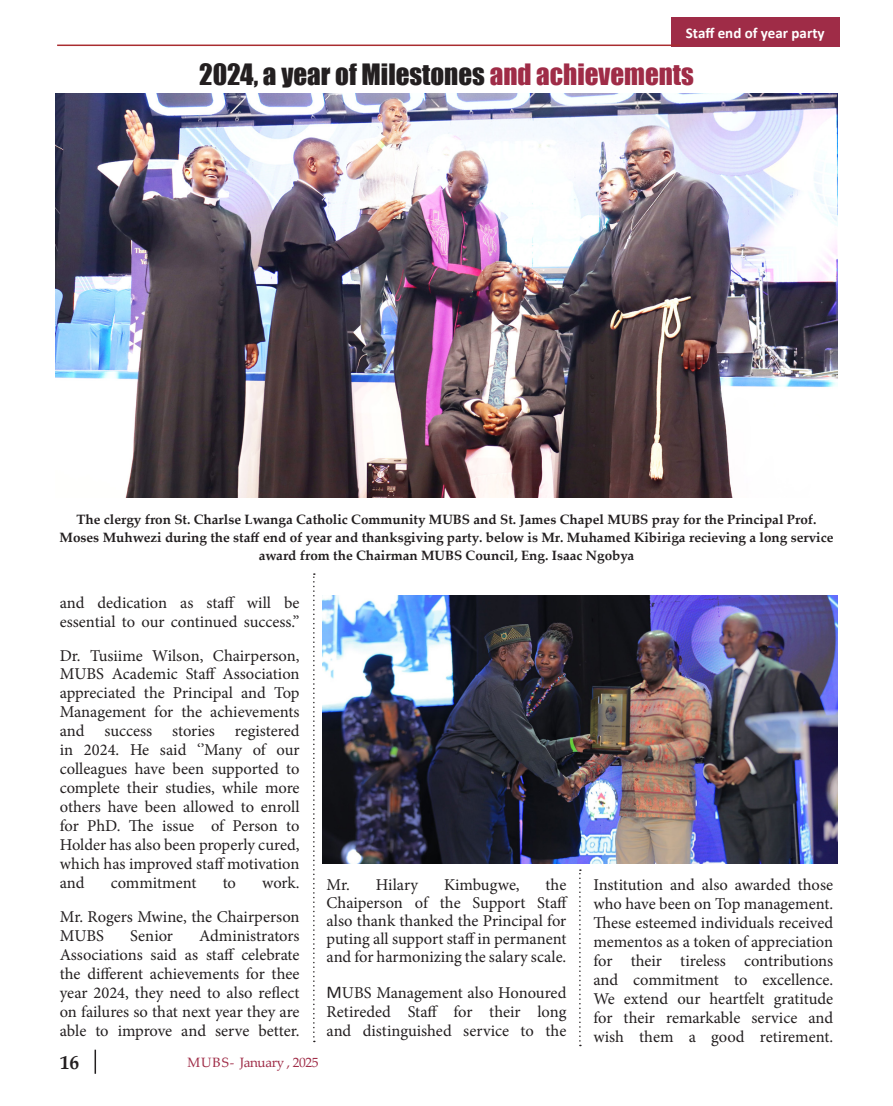
<style>
.page{position:relative;width:893px;height:1106px;background:#fff}
.page>*{position:absolute;margin:0;border:0;box-sizing:border-box;transform-origin:0 0}
.t1{font:27px "Impact";color:#231f20}
.t2{font:700 19.5px "Palatino Linotype";color:#231f20}
.t3{font:16.5px/19px "Minion Pro";color:#231f20;text-align:justify}
.t4{font:700 15px "Calibri";color:#fff}
.t5{font:700 13.5px/18px "Palatino Linotype";color:#231f20;text-align:center}
.t6{font:13.5px "Palatino Linotype";letter-spacing:-.03em;color:#9f2c47}
.s1{color:#9f2c47}
.s2{font-family:"Calibri";font-size:18px}
</style>
<div class="page">
<svg style="left:95px;top:1049px;width:1px;height:24px"></svg>
<div style="left:671px;top:17px;width:169px;height:30px;background:#9f2c47"></div>
<hr style="left:57px;top:45px;width:623px;height:1px;background:#a92d30">
<img style="left:55px;top:94px;width:783px;height:403px">
<img style="left:322px;top:595px;width:516px;height:268px">
<svg style="left:313px;top:573px;width:2px;height:469px"></svg>
<svg style="left:579px;top:869px;width:2px;height:177px"></svg>
<p class="t4" style="left:686px;top:22px;width:140px">Staff end of year party</p>
<p class="t1" style="left:199px;top:53px;width:496px">2024, a year of Milestones <span class="s1">and achievements</span></p>
<p class="t5" style="left:60px;top:510px;width:775px">The clergy fron St. Charlse Lwanga Catholic Community MUBS and St. James Chapel MUBS pray for the Principal Prof.<br>Moses Muhwezi during the staff end of year and thanksgiving party. below is Mr. Muhamed Kibiriga recieving a long service award from the Chairman MUBS Council, Eng. Isaac Ngobya</p>
<p class="t3" style="left:60px;top:593px;width:241px">and dedication as staff will be essential to our continued success.”</p>
<p class="t3" style="left:60px;top:646px;width:241px">Dr. Tusiime Wilson, Chairperson, MUBS Academic Staff Association appreciated the Principal and Top Management for the achievements and success stories registered in 2024. He said ‘’Many of our colleagues have been supported to complete their studies, while more others have been allowed to enroll for PhD. The issue of Person to Holder has also been properly cured, which has improved staff motivation and</p>
<p class="t3" style="left:111px;top:873px;width:86px">commitment</p>
<p class="t3" style="left:223px;top:873px;width:15px">to</p>
<p class="t3" style="left:262px;top:873px;width:39px">work.</p>
<p class="t3" style="left:60px;top:907px;width:241px">Mr. Rogers Mwine, the Chairperson<br>MUBS</p>
<p class="t3" style="left:60px;top:926px;width:241px;text-indent:139px">Administrators Associations said as staff celebrate the different achievements for thee year 2024, they need to also reflect on failures so that next year they are able to improve and serve better.</p>
<p class="t3" style="left:130px;top:926px;width:44px">Senior</p>
<p class="t2" style="left:60px;top:1048px;width:21px">16</p>
<p class="t6" style="left:187px;top:1053px;width:132px">MUBS- January , 2025</p>
<p class="t3" style="left:327px;top:875px;width:243px;line-height:18.1px;text-align:left;text-indent:219px">the<br>Chaiperson of the Support Staff also thank thanked the Principal for puting all support staff in permanent and for harmonizing the salary scale.</p>
<p class="t3" style="left:327px;top:983px;width:241px"><span class="s2">M</span>UBS Management also Honoured Retireded Staff for their long and distinguished service to the</p>
<p class="t3" style="left:327px;top:875px;width:93px">Mr. Hilary</p>
<p class="t3" style="left:444px;top:875px;width:77px">Kimbugwe,</p>
<p class="t3" style="left:593px;top:875px;width:241px">Institution and also awarded those who have been on Top management.<br>These esteemed individuals received mementos as a token of appreciation for their tireless contributions and commitment to excellence.<br>We extend our heartfelt gratitude for their remarkable service and wish them a good retirement.</p>
</div>
